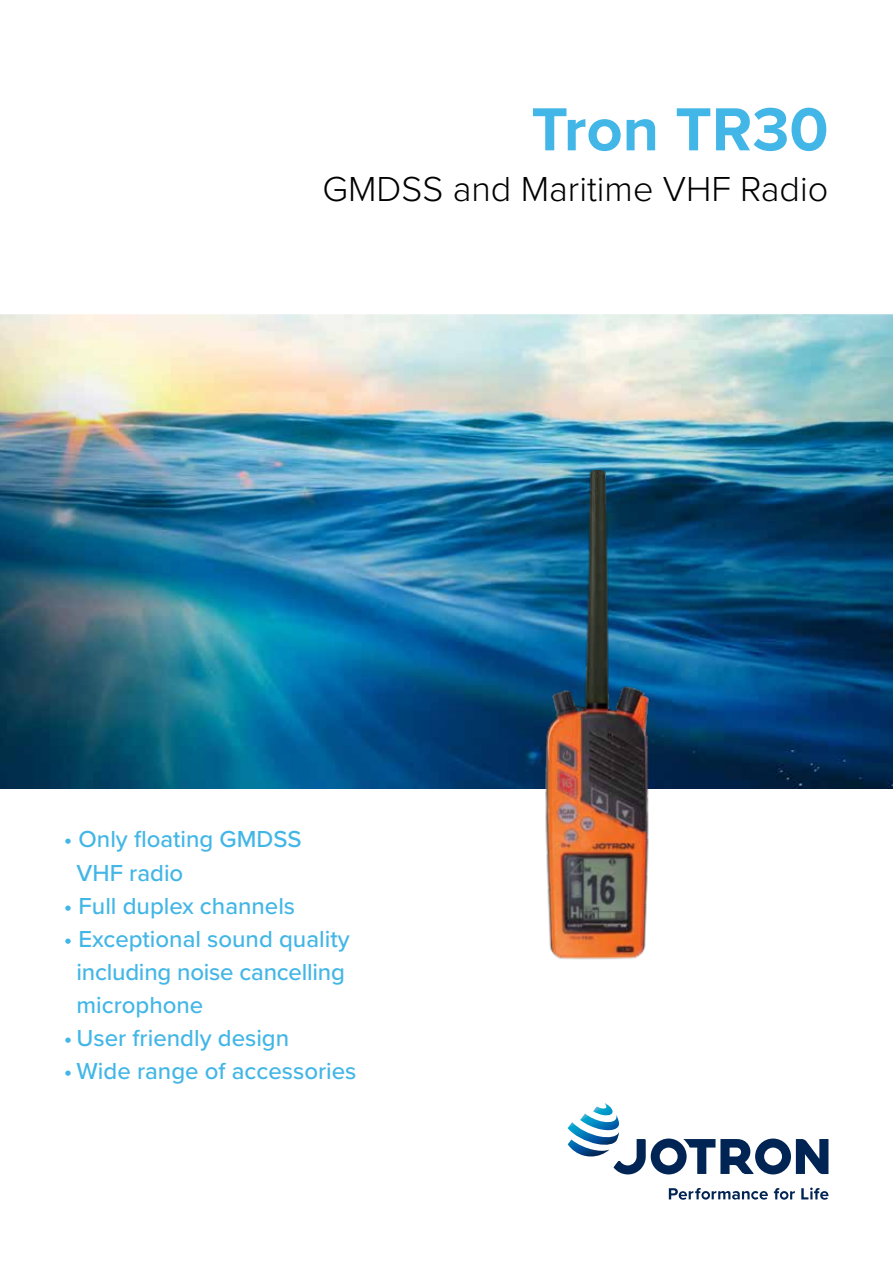
<style>
.page{position:relative;width:893px;height:1263px;background:#fff}
.page>*{position:absolute;margin:0;border:0;box-sizing:border-box;transform-origin:0 0}
.t1{font:700 63px "Proxima Nova";color:#42b6e6}
.t2{font:300 36px "Proxima Nova";color:#000}
.t3{font:500 24px/33px "Proxima Nova";color:#42b6e6}
</style>
<div class="page">
<svg style="left:774px;top:1188px;width:21px;height:12px"></svg>
<svg style="left:801px;top:1187px;width:27px;height:13px"></svg>
<svg style="left:669px;top:1188px;width:99px;height:12px"></svg>
<svg style="left:568px;top:1103px;width:260px;height:71px"></svg>
<img style="left:0;top:315px;width:893px;height:473px">
<img style="left:537px;top:470px;width:118px;height:490px">
<h1 class="t1" style="left:531px;top:82px;width:299px">Tron TR30</h1>
<h2 class="t2" style="left:323px;top:162px;width:507px">GMDSS and Maritime VHF Radio</h2>
<p class="t3" style="left:77px;top:822px;width:227px;text-indent:-13px">• Only floating GMDSS<br>VHF radio</p>
<p class="t3" style="left:64px;top:888px;width:233px">• Full duplex channels</p>
<p class="t3" style="left:77px;top:921px;width:275px;text-indent:-13px">• Exceptional sound quality including noise cancelling microphone</p>
<p class="t3" style="left:64px;top:1020px;width:227px">• User friendly design</p>
<p class="t3" style="left:64px;top:1053px;width:294px">• Wide range of accessories</p>
</div>
